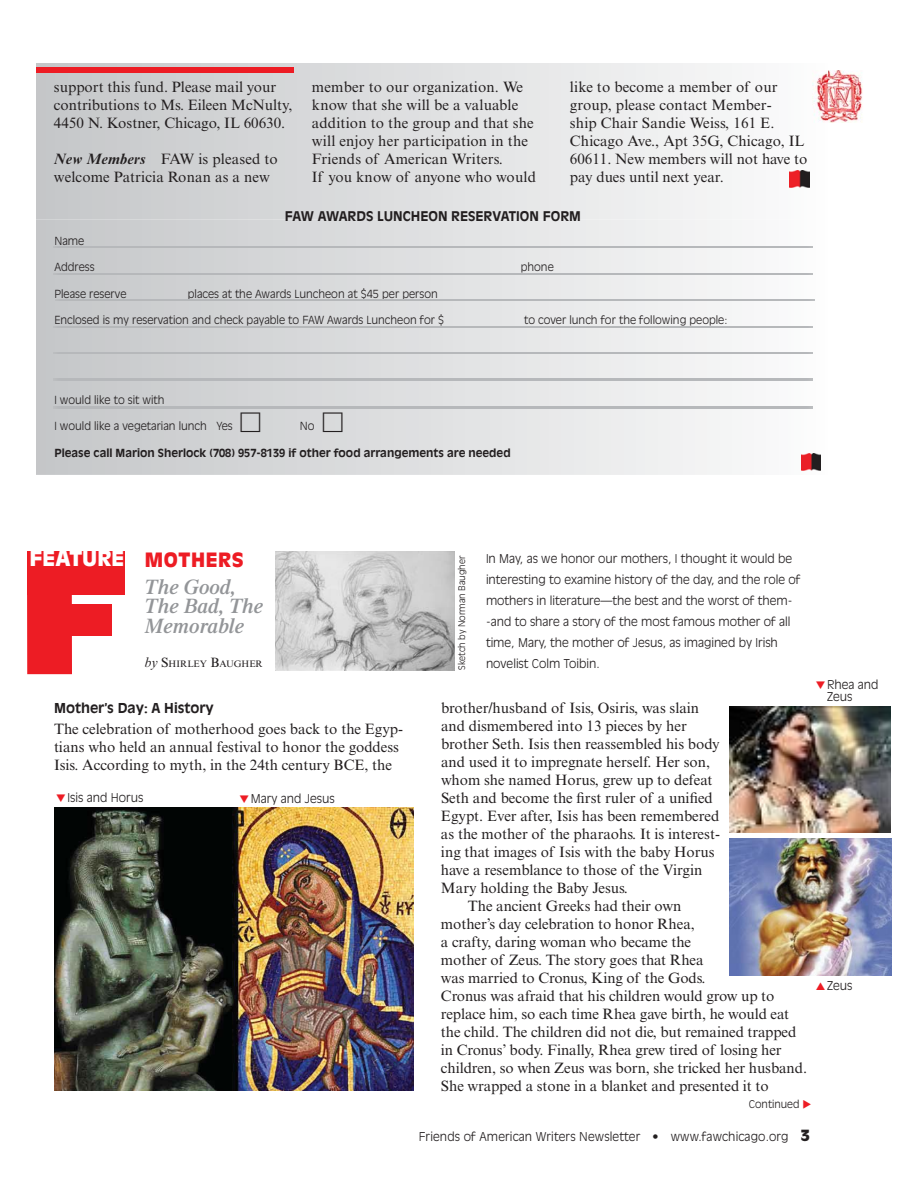
<style>
.page{position:relative;width:918px;height:1188px;background:#fff}
.page>*{position:absolute;margin:0;border:0;box-sizing:border-box;transform-origin:0 0}
.t1{font:italic 600 21px/19.5px "Times LT Std";color:#939598}
.t2{font:900 21px "Antique Olive Std";color:#fff}
.t3{font:900 19.5px "Antique Olive Std";letter-spacing:.03em;color:#ed1c24}
.t4{font:15px/18px "Times New Roman MT Std";color:#231f20}
.t5{font:700 13.5px "Antique Olive Std";color:#231f20}
.t6{font:700 13.2px "Antique Olive Std";color:#231f20}
.t7{font:300 12px/21px "Antique Olive Std";color:#231f20}
.t8{font:300 11.1px "Antique Olive Std";color:#231f20}
.t9{font:700 11.1px "Antique Olive Std";color:#231f20}
.t10{font:300 10.5px "Antique Olive Std";color:#231f20}
.t11{font:9.45px "Times New Roman MT Std";color:#231f20}
.t12{font:300 9px "Antique Olive Std";color:#231f20}
.s1{font-weight:700;font-style:italic}
.s2{font-style:italic;font-size:13.5px}
.s3{font-size:13.5px}
.s4{color:#ed1c24}
.s5{font-weight:900;font-size:15px}
</style>
<div class="page">
<svg style="left:36px;top:220px;width:785px;height:255px"></svg>
<svg style="left:36px;top:63px;width:777px;height:157px"></svg>
<div style="left:36px;top:68px;width:257px;height:5px;background:#ed1c24"></div>
<img style="left:790px;top:170px;width:20px;height:17px">
<img style="left:813px;top:70px;width:50px;height:53px">
<img style="left:275px;top:552px;width:179px;height:119px">
<img style="left:54px;top:808px;width:360px;height:283px">
<div style="left:27px;top:551px;width:97px;height:44px;background:#ed1c24"></div>
<div style="left:27px;top:563px;width:45px;height:111px;background:#ed1c24"></div>
<div style="left:29px;top:604px;width:83px;height:31px;background:#ed1c24"></div>
<img style="left:729px;top:706px;width:162px;height:127px">
<img style="left:729px;top:838px;width:162px;height:137px">
<img style="left:801px;top:453px;width:20px;height:17px">
<img style="left:54px;top:247px;width:758px;height:1px">
<img style="left:54px;top:273px;width:758px;height:1px">
<img style="left:55px;top:300px;width:759px;height:1px">
<img style="left:54px;top:326px;width:758px;height:1px">
<img style="left:54px;top:353px;width:758px;height:1px">
<img style="left:54px;top:379px;width:758px;height:1px">
<img style="left:54px;top:407px;width:758px;height:1px">
<svg style="left:241px;top:413px;width:19px;height:19px"></svg>
<p class="t4" style="left:54px;top:79px;width:240px">support this fund. Please mail your contributions to Ms. Eileen McNulty,<br>4450 N. Kostner, Chicago, IL 60630.</p>
<p class="t4" style="left:54px;top:151px;width:225px"><span class="s1">New Members</span> FAW is pleased to welcome Patricia Ronan as a new</p>
<p class="t4" style="left:312px;top:79px;width:225px">member to our organization. We know that she will be a valuable addition to the group and that she will enjoy her participation in the<br>Friends of American Writers.<br>If you know of anyone who would</p>
<p class="t4" style="left:570px;top:79px;width:239px">like to become a member of our group, please contact Member-<br>ship Chair Sandie Weiss, 161 E.<br>Chicago Ave., Apt 35G, Chicago, IL<br>60611. New members will not have to pay dues until next year.</p>
<p class="t6" style="left:285px;top:210px;width:298px">FAW AWARDS LUNCHEON RESERVATION FORM</p>
<p class="t8" style="left:54px;top:236px;width:32px">Name</p>
<p class="t8" style="left:54px;top:262px;width:42px">Address</p>
<p class="t8" style="left:521px;top:262px;width:35px">phone</p>
<p class="t8" style="left:54px;top:289px;width:74px">Please reserve</p>
<p class="t8" style="left:188px;top:289px;width:252px">places at the Awards Luncheon at $45 per person</p>
<p class="t8" style="left:54px;top:315px;width:392px">Enclosed is my reservation and check payable to FAW Awards Luncheon for $</p>
<p class="t8" style="left:524px;top:315px;width:205px">to cover lunch for the following people:</p>
<p class="t8" style="left:54px;top:394px;width:112px">I would like to sit with</p>
<p class="t8" style="left:54px;top:421px;width:180px">I would like a vegetarian lunch Yes</p>
<p class="t8" style="left:300px;top:421px;width:46px">No □</p>
<p class="t9" style="left:54px;top:447px;width:458px">Please call Marion Sherlock (708) 957-8139 if other food arrangements are needed</p>
<h1 class="t2" style="left:30px;top:549px;width:96px">FEATURE</h1>
<p class="t12" style="left:458px;top:670px;width:115px;rotate:-90deg">Sketch by Norman Baugher</p>
<p class="t7" style="left:486px;top:549px;width:316px">In May, as we honor our mothers, I thought it would be interesting to examine history of the day, and the role of mothers in literature—the best and the worst of them--and to share a story of the most famous mother of all time, Mary, the mother of Jesus, as imagined by Irish novelist Colm Toibin.</p>
<h2 class="t3" style="left:145px;top:551px;width:100px">MOTHERS</h2>
<h1 class="t1" style="left:145px;top:579px;width:120px">The Good,<br>The Bad, The<br>Memorable</h1>
<p class="t11" style="left:145px;top:661px;width:120px"><span class="s2">by</span> <span class="s3">S</span>HIRLEY <span class="s3">B</span>AUGHER</p>
<p class="t5" style="left:54px;top:702px;width:161px">Mother’s Day: A History</p>
<p class="t4" style="left:54px;top:721px;width:351px">The celebration of motherhood goes back to the Egyp&shy;tians who held an annual festival to honor the goddess<br>Isis. According to myth, in the 24th century BCE, the</p>
<p class="t7" style="left:56px;top:788px;width:89px"><span class="s4">❑</span>Isis and Horus</p>
<p class="t7" style="left:239px;top:789px;width:97px"><span class="s4">❑</span>Mary and Jesus</p>
<p class="t7" style="left:827px;top:680px;width:53px;line-height:12px;text-indent:-12px"><span class="s4">❑</span>Rhea and<br>Zeus</p>
<p class="t4" style="left:441px;top:701px;width:260px">brother/husband of Isis, Osiris, was slain</p>
<p class="t4" style="left:441px;top:719px;width:247px">and dismembered into 13 pieces by her</p>
<p class="t4" style="left:441px;top:737px;width:280px">brother Seth. Isis then reassembled his body</p>
<p class="t4" style="left:441px;top:755px;width:271px">and used it to impregnate herself. Her son,</p>
<p class="t4" style="left:441px;top:773px;width:273px">whom she named Horus, grew up to defeat</p>
<p class="t4" style="left:441px;top:791px;width:273px">Seth and become the first ruler of a unified</p>
<p class="t4" style="left:441px;top:809px;width:280px">Egypt. Ever after, Isis has been remembered</p>
<p class="t4" style="left:441px;top:827px;width:280px">as the mother of the pharaohs. It is interest-</p>
<p class="t4" style="left:441px;top:845px;width:275px">ing that images of Isis with the baby Horus</p>
<p class="t4" style="left:441px;top:863px;width:263px">have a resemblance to those of the Virgin</p>
<p class="t4" style="left:441px;top:881px;width:189px">Mary holding the Baby Jesus.</p>
<p class="t4" style="left:468px;top:899px;width:215px">The ancient Greeks had their own</p>
<p class="t4" style="left:441px;top:917px;width:255px">mother’s day celebration to honor Rhea,</p>
<p class="t4" style="left:441px;top:935px;width:252px">a crafty, daring woman who became the</p>
<p class="t4" style="left:441px;top:953px;width:264px">mother of Zeus. The story goes that Rhea</p>
<p class="t4" style="left:441px;top:971px;width:266px">was married to Cronus, King of the Gods.</p>
<p class="t4" style="left:441px;top:989px;width:335px">Cronus was afraid that his children would grow up to</p>
<p class="t4" style="left:441px;top:1007px;width:350px">replace him, so each time Rhea gave birth, he would eat</p>
<p class="t4" style="left:441px;top:1025px;width:357px">the child. The children did not die, but remained trapped</p>
<p class="t4" style="left:441px;top:1043px;width:342px">in Cronus’ body. Finally, Rhea grew tired of losing her</p>
<p class="t4" style="left:441px;top:1061px;width:368px">children, so when Zeus was born, she tricked her husband.</p>
<p class="t4" style="left:441px;top:1079px;width:329px">She wrapped a stone in a blanket and presented it to</p>
<p class="t7" style="left:419px;top:1127px;width:393px">Friends of American Writers Newsletter • www.fawchicago.org <span class="s5">3</span></p>
<p class="t7" style="left:827px;top:976px;width:27px">Zeus</p>
<p class="t10" style="left:749px;top:1099px;width:64px">Continued <span class="s4">◆</span></p>
</div>
